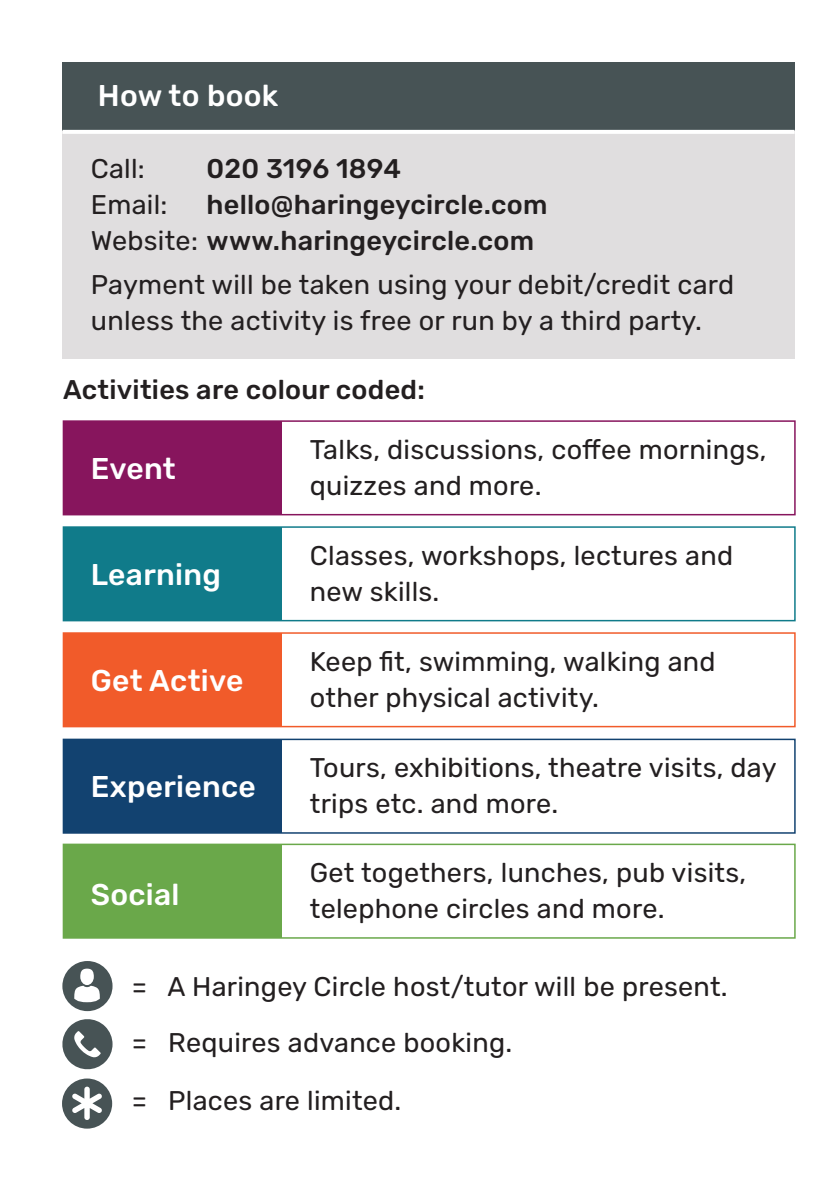
<style>
.page{position:relative;width:840px;height:1191px;background:#fff}
.page>*{position:absolute;margin:0;border:0;box-sizing:border-box;transform-origin:0 0}
.t1{font:500 30px "Rubik";letter-spacing:.01em;color:#fff}
.t2{font:27px/36px "Rubik";letter-spacing:.01em;color:#231f20}
.t3{font:500 27px "Rubik";letter-spacing:.01em;color:#231f20}
.s1{font-weight:400}
</style>
<div class="page">
<div style="left:63px;top:420px;width:732px;height:95px;border:2px solid #87155d"></div>
<div style="left:63px;top:130px;width:731px;height:229px;background:#e0dedf"></div>
<div style="left:63px;top:421px;width:218px;height:93px;background:#87155d"></div>
<div style="left:62px;top:62px;width:732px;height:68px;background:#475355"></div>
<hr style="left:62px;top:130px;width:732px;height:4px;background:#fff">
<div style="left:63px;top:526px;width:732px;height:95px;border:2px solid #107b8a"></div>
<div style="left:63px;top:527px;width:218px;height:93px;background:#107b8a"></div>
<div style="left:63px;top:632px;width:732px;height:95px;border:2px solid #f15b2a"></div>
<div style="left:63px;top:633px;width:218px;height:93px;background:#f15b2a"></div>
<div style="left:63px;top:738px;width:732px;height:95px;border:2px solid #124270"></div>
<div style="left:63px;top:739px;width:218px;height:94px;background:#124270"></div>
<svg style="left:62px;top:961px;width:50px;height:109px"></svg>
<svg style="left:62px;top:1078px;width:50px;height:50px"></svg>
<div style="left:63px;top:843px;width:732px;height:95px;border:2px solid #6aa84a"></div>
<div style="left:63px;top:844px;width:218px;height:94px;background:#6aa84a"></div>
<p class="t1" style="left:98px;top:78px;width:182px">How to book</p>
<p class="t2" style="left:91px;top:151px;width:55px">Call:</p>
<p class="t3" style="left:206px;top:153px;width:196px">020 3196 1894</p>
<p class="t2" style="left:91px;top:187px;width:78px">Email:</p>
<p class="t3" style="left:206px;top:189px;width:342px">hello@haringeycircle.com</p>
<p class="t3" style="left:91px;top:225px;width:444px"><span class="s1">Website:</span> www.haringeycircle.com</p>
<p class="t2" style="left:91px;top:267px;width:644px">Payment will be taken using your debit/credit card unless the activity is free or run by a third party.</p>
<p class="t3" style="left:63px;top:374px;width:363px">Activities are colour coded:</p>
<p class="t1" style="left:91px;top:451px;width:86px">Event</p>
<p class="t1" style="left:91px;top:557px;width:132px">Learning</p>
<p class="t1" style="left:91px;top:663px;width:154px">Get Active</p>
<p class="t1" style="left:91px;top:769px;width:166px">Experience</p>
<p class="t1" style="left:91px;top:877px;width:90px">Social</p>
<p class="t2" style="left:310px;top:432px;width:458px">Talks, discussions, coffee mornings, quizzes and more.</p>
<p class="t2" style="left:310px;top:538px;width:424px">Classes, workshops, lectures and</p>
<p class="t2" style="left:310px;top:574px;width:131px">new skills.</p>
<p class="t2" style="left:310px;top:644px;width:407px">Keep fit, swimming, walking and other physical activity.</p>
<p class="t2" style="left:310px;top:750px;width:468px">Tours, exhibitions, theatre visits, day trips etc. and more.</p>
<p class="t2" style="left:310px;top:855px;width:437px">Get togethers, lunches, pub visits, telephone circles and more.</p>
<p class="t2" style="left:132px;top:969px;width:597px">= A Haringey Circle host/tutor will be present.</p>
<p class="t2" style="left:132px;top:1025px;width:381px">= Requires advance booking.</p>
<p class="t2" style="left:132px;top:1083px;width:271px">= Places are limited.</p>
</div>
